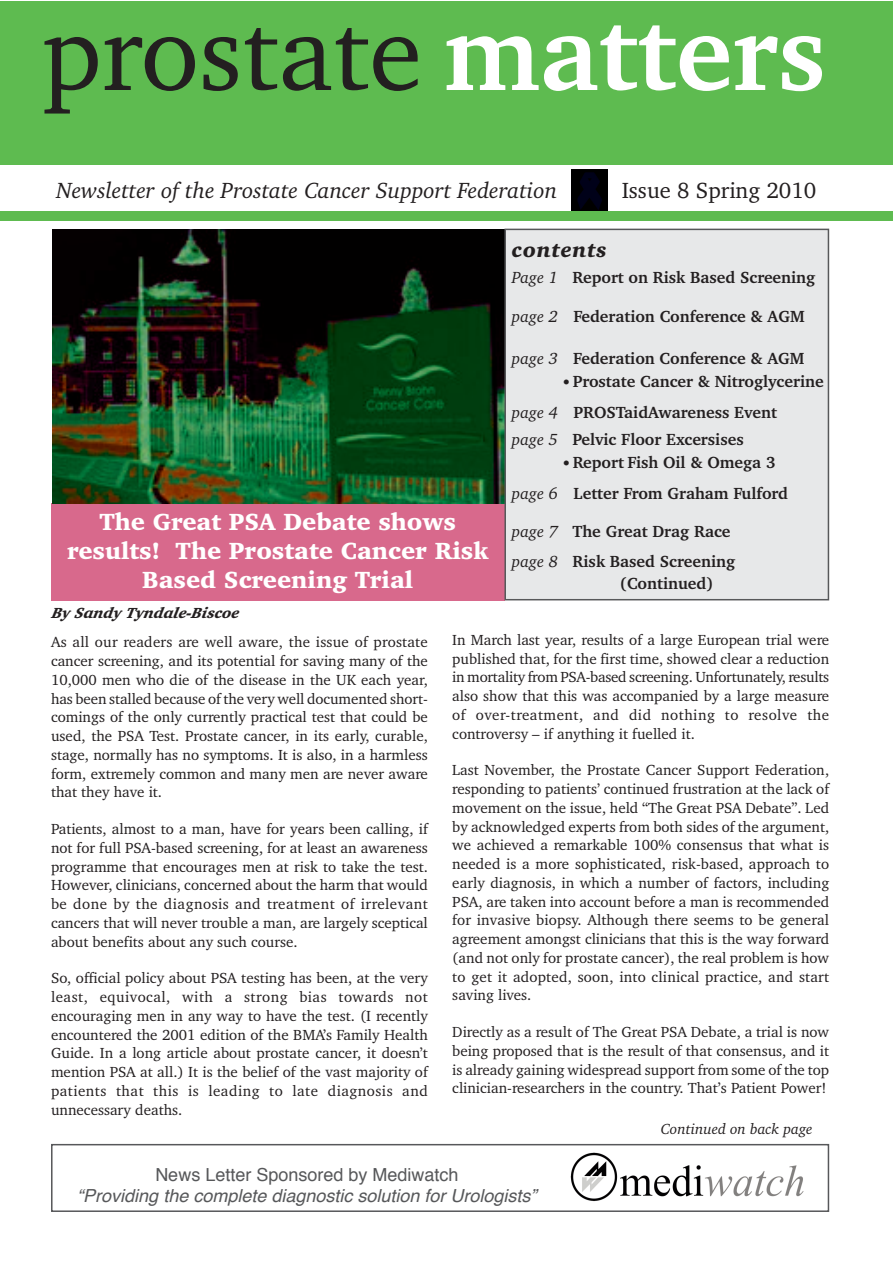
<style>
.page{position:relative;width:893px;height:1263px;background:#fff}
.page>*{position:absolute;margin:0;border:0;box-sizing:border-box;transform-origin:0 0}
.t1{font:108px "Charter IT Cby BT";color:#231f20}
.t2{font:900 24px/28.8px "Charter IT Cby BT";color:#fff;text-align:center}
.t3{font:italic 22.5px "Charter IT Cby BT";color:#231f20}
.t4{font:22.5px "Charter IT Cby BT";color:#231f20}
.t5{font:italic 900 21px "Charter IT Cby BT";letter-spacing:.03em;color:#231f20}
.t6{font:italic 18px "Helvetica";color:#57585a}
.t7{font:18px "Helvetica";color:#57585a}
.t8{font:700 16.5px/31.5px "Charter IT Cby BT";color:#231f20}
.t9{font:15px/18.8px "Charter IT Cby BT";color:#231f20;text-align:justify}
.t10{font:italic 900 15px "Charter IT Cby BT";color:#231f20}
.t11{font:italic 15px "Charter IT Cby BT";color:#231f20}
.s1{font-weight:700;color:#fff}
.s2{font-weight:400;font-style:italic}
.s3{font-family:"Monotype Corsiva";font-weight:400}
</style>
<div class="page">
<div style="left:0;top:1px;width:892px;height:164px;background:#5ebb50"></div>
<img style="left:572px;top:170px;width:36px;height:42px">
<div style="left:0;top:212px;width:892px;height:9px;background:#5ebb50"></div>
<div style="left:51px;top:1144px;width:778px;height:68px;border:2px solid #57585a"></div>
<img style="left:570px;top:1153px;width:234px;height:48px">
<div style="left:51px;top:503px;width:453px;height:98px;background:#d8698c"></div>
<img style="left:52px;top:230px;width:452px;height:273px">
<div style="left:506px;top:230px;width:322px;height:369px;background:#e7e8e9"></div>
<div style="left:504px;top:229px;width:325px;height:371px;border:2px solid #57585a"></div>
<h1 class="t1" style="left:42px;top:-14px;width:785px">prostate <span class="s1">matters</span></h1>
<h3 class="t3" style="left:56px;top:176px;width:502px">Newsletter of the Prostate Cancer Support Federation</h3>
<h3 class="t4" style="left:622px;top:177px;width:196px">Issue 8 Spring 2010</h3>
<h2 class="t2" style="left:67px;top:507px;width:423px">The Great PSA Debate shows results! The Prostate Cancer Risk<br>Based Screening Trial</h2>
<p class="t10" style="left:51px;top:604px;width:193px">By Sandy Tyndale-Biscoe</p>
<h3 class="t5" style="left:512px;top:237px;width:96px">contents</h3>
<p class="t8" style="left:512px;top:261px;width:305px"><span class="s2">Page 1</span> Report on Risk Based Screening</p>
<p class="t8" style="left:512px;top:300px;width:294px"><span class="s2">page 2</span> Federation Conference &amp; AGM</p>
<p class="t8" style="left:512px;top:343px;width:294px"><span class="s2">page 3</span> Federation Conference &amp; AGM</p>
<p class="t8" style="left:512px;top:365px;width:313px;text-indent:48px"><span class="s3">•</span> Prostate Cancer &amp; Nitroglycerine <span class="s2">page 4</span> PROSTaidAwareness Event</p>
<p class="t8" style="left:512px;top:424px;width:233px"><span class="s2">page 5</span> Pelvic Floor Excersises</p>
<p class="t8" style="left:512px;top:446px;width:278px;text-indent:48px"><span class="s3">•</span> Report Fish Oil &amp; Omega 3 <span class="s2">page 6</span> Letter From Graham Fulford</p>
<p class="t8" style="left:512px;top:516px;width:225px;line-height:30px"><span class="s2">page 7</span> The Great Drag Race <span class="s2">page 8</span> Risk Based Screening</p>
<p class="t8" style="left:620px;top:568px;width:95px">(Continued)</p>
<p class="t9" style="left:51px;top:632px;width:378px">As all our readers are well aware, the issue of prostate cancer screening, and its potential for saving many of the 10,000 men who die of the disease in the UK each year, has been stalled because of the very well documented short&shy;comings of the only currently practical test that could be used, the PSA Test. Prostate cancer, in its early, curable, stage, normally has no symptoms. It is also, in a harmless form, extremely common and many men are never aware that they have it.</p>
<p class="t9" style="left:51px;top:819px;width:378px">Patients, almost to a man, have for years been calling, if not for full PSA-based screening, for at least an awareness programme that encourages men at risk to take the test.<br>However, clinicians, concerned about the harm that would be done by the diagnosis and treatment of irrelevant cancers that will never trouble a man, are largely sceptical about benefits about any such course.</p>
<p class="t9" style="left:51px;top:968px;width:378px">So, official policy about PSA testing has been, at the very least, equivocal, with a strong bias towards not encouraging men in any way to have the test. (I recently encountered the 2001 edition of the BMA’s Family Health Guide. In a long article about prostate cancer, it doesn’t mention PSA at all.) It is the belief of the vast majority of patients that this is leading to late diagnosis and unnecessary deaths.</p>
<p class="t9" style="left:452px;top:630px;width:378px">In March last year, results of a large European trial were published that, for the first time, showed clear a reduction in mortality from PSA-based screening. Unfortunately, results also show that this was accompanied by a large measure of over-treatment, and did nothing to resolve the controversy – if anything it fuelled it.</p>
<p class="t9" style="left:452px;top:760px;width:378px">Last November, the Prostate Cancer Support Federation, responding to patients’ continued frustration at the lack of movement on the issue, held “The Great PSA Debate”. Led by acknowledged experts from both sides of the argument, we achieved a remarkable 100% consensus that what is needed is a more sophisticated, risk-based, approach to early diagnosis, in which a number of factors, including PSA, are taken into account before a man is recommended for invasive biopsy. Although there seems to be general agreement amongst clinicians that this is the way forward (and not only for prostate cancer), the real problem is how to get it adopted, soon, into clinical practice, and start saving lives.</p>
<p class="t9" style="left:452px;top:1022px;width:378px">Directly as a result of The Great PSA Debate, a trial is now being proposed that is the result of that consensus, and it is already gaining widespread support from some of the top clinician-researchers in the country. That’s Patient Power!</p>
<p class="t11" style="left:661px;top:1119px;width:153px">Continued on back page</p>
<p class="t7" style="left:155px;top:1167px;width:305px">News Letter Sponsored by Mediwatch</p>
<p class="t6" style="left:77px;top:1188px;width:461px">“Providing the complete diagnostic solution for Urologists”</p>
</div>
